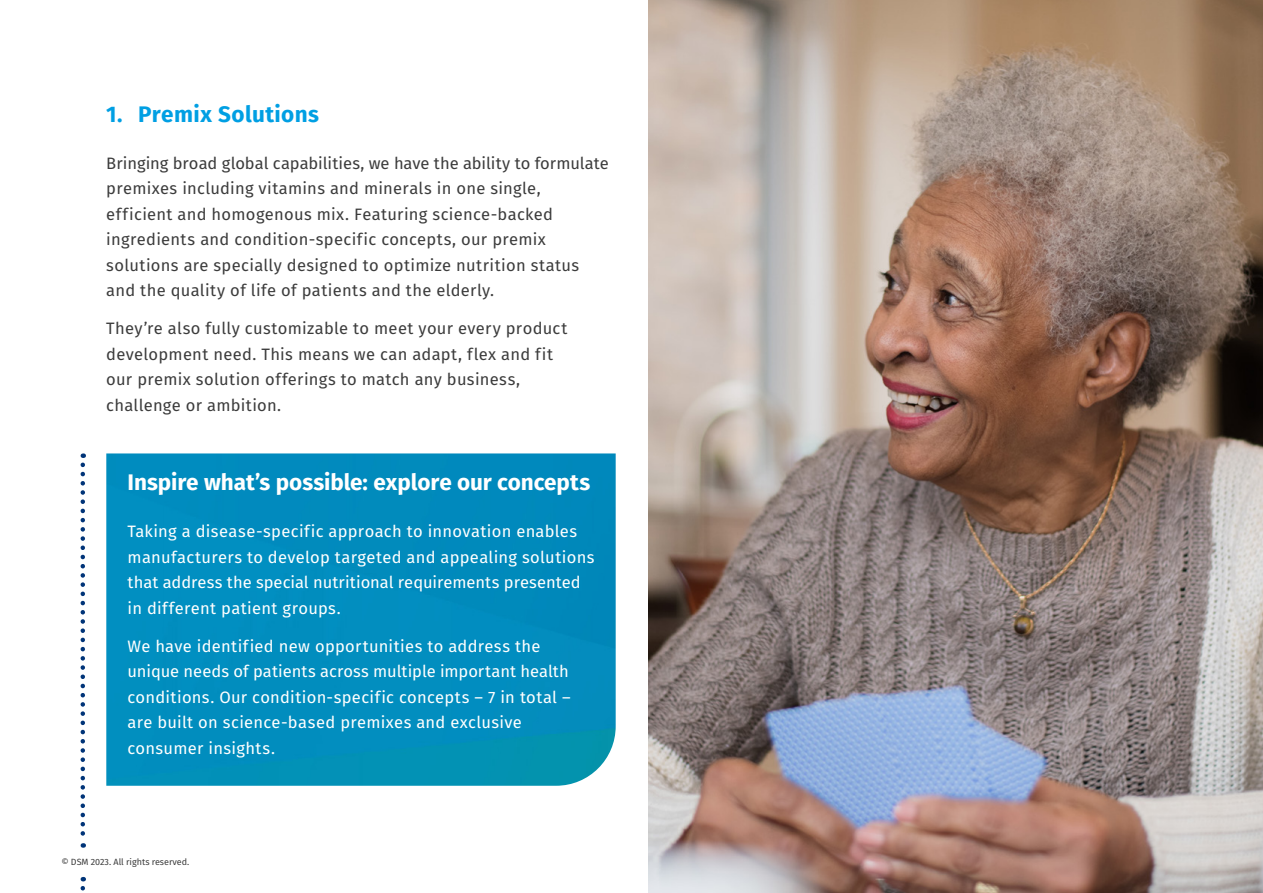
<style>
.page{position:relative;width:1263px;height:893px;background:#fff}
.page>*{position:absolute;margin:0;border:0;box-sizing:border-box;transform-origin:0 0}
.t1{font:700 22.5px "Fira Sans";letter-spacing:-.005em;color:#fff}
.t2{font:700 22.5px "Fira Sans";letter-spacing:.02em;color:#009fe3}
.t3{font:16.5px/25.5px "Fira Sans";letter-spacing:.015em;color:#3c3c3c}
.t4{font:16.5px/25.5px "Fira Sans";letter-spacing:.015em;color:#fff}
.t5{font:9px "Fira Sans";color:#3c3c3c}
</style>
<div class="page">
<img style="left:649px;top:0;width:614px;height:893px">
<img style="left:106px;top:453px;width:510px;height:333px">
<svg style="left:81px;top:465px;width:4px;height:383px"></svg>
<h1 class="t2" style="left:106px;top:95px;width:214px">1. Premix Solutions</h1>
<p class="t3" style="left:106px;top:150px;width:504px">Bringing broad global capabilities, we have the ability to formulate premixes including vitamins and minerals in one single, efficient and homogenous mix. Featuring science-backed ingredients and condition-specific concepts, our premix solutions are specially designed to optimize nutrition status and the quality of life of patients and the elderly.</p>
<p class="t3" style="left:106px;top:315px;width:463px">They’re also fully customizable to meet your every product development need. This means we can adapt, flex and fit our premix solution offerings to match any business, challenge or ambition.</p>
<h1 class="t1" style="left:128px;top:463px;width:464px">Inspire what’s possible: explore our concepts</h1>
<p class="t4" style="left:128px;top:518px;width:468px">Taking a disease-specific approach to innovation enables manufacturers to develop targeted and appealing solutions that address the special nutritional requirements presented in different patient groups.</p>
<p class="t4" style="left:128px;top:633px;width:445px">We have identified new opportunities to address the unique needs of patients across multiple important health conditions. Our condition-specific concepts – 7 in total – are built on science-based premixes and exclusive consumer insights.</p>
<p class="t5" style="left:61px;top:855px;width:129px">© DSM 2023. All rights reserved.</p>
</div>
